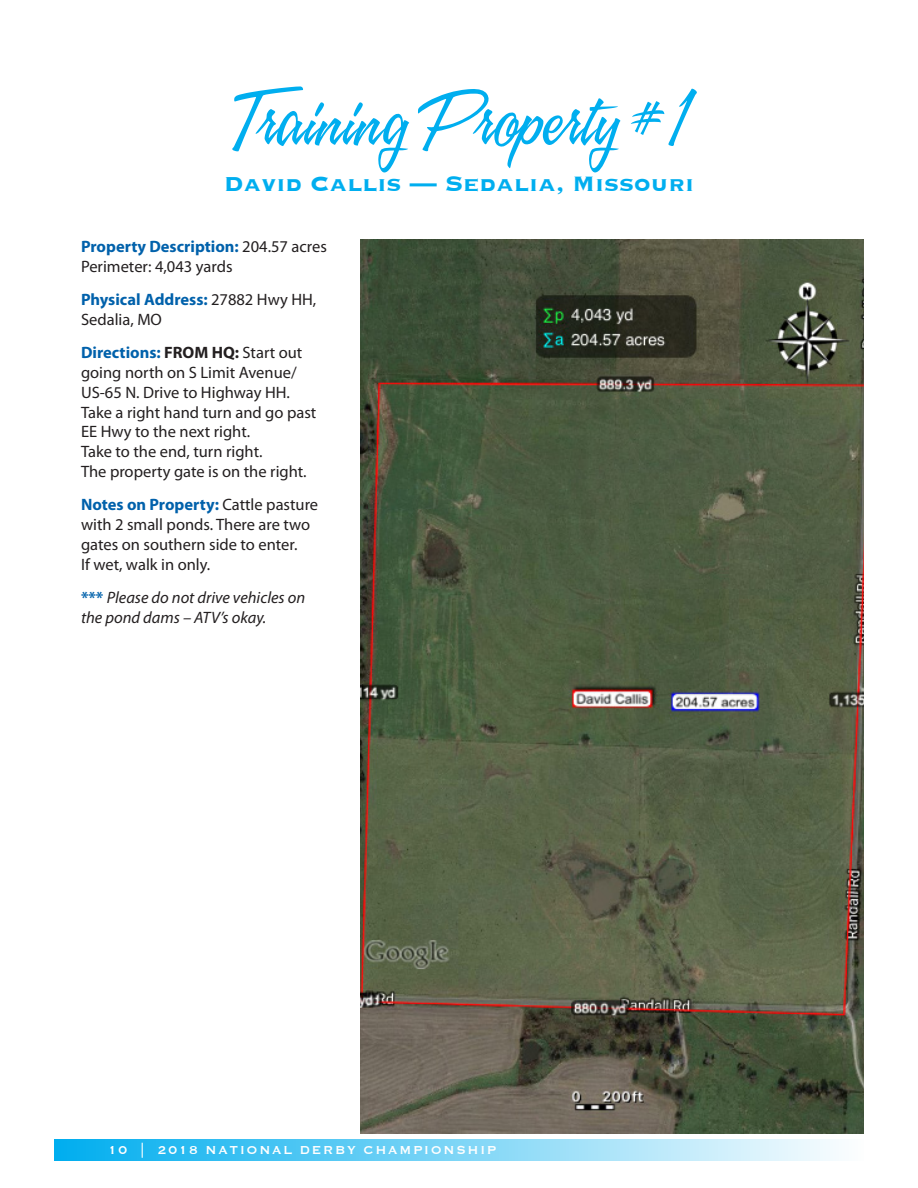
<style>
.page{position:relative;width:918px;height:1188px;background:#fff}
.page>*{position:absolute;margin:0;border:0;box-sizing:border-box;transform-origin:0 0}
.t1{font:72px "A&S Speedway";color:#00aeef}
.t2{font:700 27px "Copperplate";color:#00aeef}
.t3{font:16.5px/19.8px "Myriad Pro";color:#231f20}
.t4{font:italic 16.5px/19.8px "Myriad Pro";color:#231f20}
.t5{font:700 16.5px "Myriad Pro";color:#0161ab}
.t6{font:15px "Copperplate";letter-spacing:.12em;color:#fff;scale:.95 1}
.s1{font-weight:400;color:#231f20}
.s2{font-weight:700;color:#0161ab}
.s3{font-weight:700}
.s4{font-weight:700;font-style:normal;color:#0161ab}
</style>
<div class="page">
<div style="left:54px;top:1139px;width:810px;height:22px;background:linear-gradient(to right,#00adef,#fdfefe)"></div>
<img style="left:361px;top:240px;width:503px;height:894px">
<p class="t1" style="left:231px;top:81px;width:457px">Training Property #1</p>
<p class="t2" style="left:224px;top:166px;width:472px">David Callis — Sedalia, Missouri</p>
<p class="t5" style="left:81px;top:236px;width:247px">Property Description: <span class="s1">204.57 acres</span></p>
<p class="t3" style="left:81px;top:256px;width:153px">Perimeter: 4,043 yards</p>
<p class="t3" style="left:81px;top:289px;width:237px"><span class="s2">Physical Address:</span> 27882 Hwy HH,<br>Sedalia, MO</p>
<p class="t3" style="left:81px;top:342px;width:237px"><span class="s2">Directions:</span> <span class="s3">FROM HQ:</span> Start out going north on S Limit Avenue/<br>US-65 N. Drive to Highway HH.<br>Take a right hand turn and go past<br>EE Hwy to the next right.<br>Take to the end, turn right.<br>The property gate is on the right.</p>
<p class="t3" style="left:81px;top:495px;width:239px"><span class="s2">Notes on Property:</span> Cattle pasture with 2 small ponds. There are two gates on southern side to enter.<br>If wet, walk in only.</p>
<p class="t4" style="left:81px;top:587px;width:226px"><span class="s4">***</span> Please do not drive vehicles on the pond dams – ATV’s okay.</p>
<p class="t6" style="left:108px;top:1141px;width:410px">10 | 2018 NATIONAL DERBY CHAMPIONSHIP</p>
</div>
